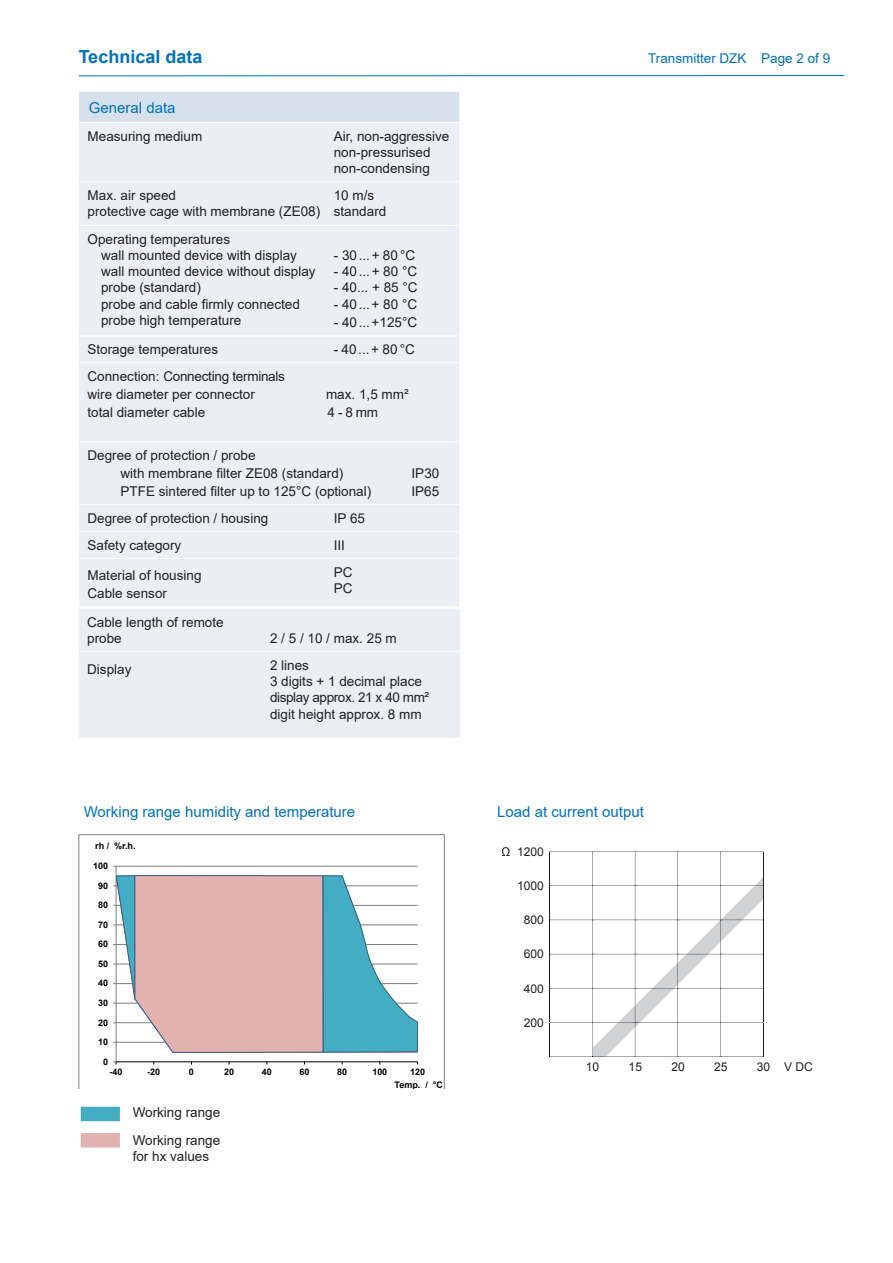
<style>
.page{position:relative;width:893px;height:1263px;background:#fff}
.page>*{position:absolute;margin:0;border:0;box-sizing:border-box;transform-origin:0 0}
.t1{font:700 18px "Arial";color:#0072bc}
.t2{font:15px "Arial";color:#0072bc}
.t3{font:13.5px/16.2px "Arial";color:#231f20}
.t4{font:13.5px "Arial";color:#0072bc}
.t5{font:12px "Arial";color:#231f20}
.t6{font:700 9px "Arial";color:#000001}
</style>
<div class="page">
<hr style="left:79px;top:75px;width:765px;height:1px;background:#0072bc">
<svg style="left:549px;top:851px;width:215px;height:206px"></svg>
<div style="left:81px;top:1107px;width:39px;height:14px;background:#43adc4"></div>
<div style="left:81px;top:1133px;width:39px;height:14px;background:#e2b1b0"></div>
<svg style="left:79px;top:834px;width:365px;height:255px"></svg>
<svg style="left:113px;top:874px;width:306px;height:179px"></svg>
<div style="left:79px;top:92px;width:380px;height:30px;background:#d6e1eb"></div>
<div style="left:79px;top:123px;width:380px;height:483px;background:#e9eff4"></div>
<hr style="left:79px;top:336px;width:246px;height:1px;background:#fff">
<hr style="left:325px;top:336px;width:134px;height:1px;background:#fff">
<hr style="left:79px;top:362px;width:246px;height:1px;background:#fff">
<hr style="left:325px;top:362px;width:134px;height:1px;background:#fff">
<hr style="left:79px;top:531px;width:246px;height:1px;background:#fff">
<hr style="left:325px;top:531px;width:134px;height:1px;background:#fff">
<hr style="left:79px;top:558px;width:246px;height:1px;background:#fff">
<hr style="left:325px;top:558px;width:134px;height:1px;background:#fff">
<hr style="left:79px;top:181px;width:246px;height:1px;background:#fff">
<hr style="left:325px;top:181px;width:134px;height:1px;background:#fff">
<hr style="left:79px;top:225px;width:246px;height:1px;background:#fff">
<hr style="left:325px;top:225px;width:134px;height:1px;background:#fff">
<hr style="left:79px;top:441px;width:246px;height:1px;background:#fff">
<hr style="left:325px;top:441px;width:134px;height:1px;background:#fff">
<hr style="left:79px;top:504px;width:246px;height:1px;background:#fff">
<hr style="left:325px;top:504px;width:134px;height:1px;background:#fff">
<div style="left:79px;top:608px;width:381px;height:130px;background:#e9eff4"></div>
<hr style="left:79px;top:651px;width:182px;height:1px;background:#fff">
<hr style="left:261px;top:651px;width:199px;height:1px;background:#fff">
<h1 class="t1" style="left:79px;top:44px;width:125px">Technical data</h1>
<p class="t2" style="left:89px;top:97px;width:88px">General data</p>
<p class="t3" style="left:88px;top:128px;width:116px">Measuring medium</p>
<p class="t3" style="left:334px;top:128px;width:117px">Air, non-aggressive non-pressurised non-condensing</p>
<p class="t3" style="left:88px;top:187px;width:234px">Max. air speed<br>protective cage with membrane (ZE08)</p>
<p class="t3" style="left:334px;top:187px;width:54px">10 m/s standard</p>
<p class="t3" style="left:101px;top:231px;width:216px;text-indent:-14px">Operating temperatures<br>wall mounted device with display wall mounted device without display probe (standard)<br>probe and cable firmly connected probe high temperature</p>
<p class="t3" style="left:334px;top:247px;width:83px">- 30...+ 80°C</p>
<p class="t3" style="left:334px;top:263px;width:85px">- 40...+ 80 °C</p>
<p class="t3" style="left:334px;top:279px;width:85px">- 40... + 85 °C</p>
<p class="t3" style="left:334px;top:296px;width:85px">- 40...+ 80 °C</p>
<p class="t3" style="left:334px;top:314px;width:85px">- 40...+125°C</p>
<p class="t3" style="left:88px;top:341px;width:132px">Storage temperatures</p>
<p class="t3" style="left:334px;top:341px;width:83px">- 40...+ 80°C</p>
<p class="t3" style="left:88px;top:367px;width:199px;line-height:18px">Connection: Connecting terminals wire diameter per connector</p>
<p class="t3" style="left:326px;top:386px;width:84px">max. 1,5 mm²</p>
<p class="t3" style="left:88px;top:404px;width:119px">total diameter cable</p>
<p class="t3" style="left:328px;top:404px;width:52px">4 - 8 mm</p>
<p class="t3" style="left:121px;top:446px;width:224px;line-height:18px;text-indent:-33px">Degree of protection / probe<br>with membrane filter ZE08 (standard)</p>
<p class="t3" style="left:412px;top:465px;width:29px">IP30</p>
<p class="t3" style="left:121px;top:483px;width:252px">PTFE sintered filter up to 125°C (optional)</p>
<p class="t3" style="left:412px;top:483px;width:29px">IP65</p>
<p class="t3" style="left:88px;top:510px;width:182px">Degree of protection / housing</p>
<p class="t3" style="left:334px;top:510px;width:33px">IP 65</p>
<p class="t3" style="left:88px;top:537px;width:95px">Safety category</p>
<p class="t3" style="left:334px;top:537px;width:13px">III</p>
<p class="t3" style="left:88px;top:566px;width:116px;line-height:18px">Material of housing<br>Cable sensor</p>
<p class="t3" style="left:334px;top:564px;width:20px">PC<br>PC</p>
<p class="t3" style="left:87px;top:614px;width:138px">Cable length of remote probe</p>
<p class="t3" style="left:270px;top:630px;width:128px">2 / 5 / 10 / max. 25 m</p>
<p class="t3" style="left:87px;top:661px;width:46px">Display</p>
<p class="t3" style="left:270px;top:657px;width:161px">2 lines<br>3 digits + 1 decimal place display approx. 21 x 40 mm² digit height approx. 8 mm</p>
<p class="t4" style="left:648px;top:49px;width:184px">Transmitter DZK Page 2 of 9</p>
<p class="t2" style="left:84px;top:801px;width:273px">Working range humidity and temperature</p>
<p class="t2" style="left:497px;top:802px;width:148px">Load at current output</p>
<p class="t6" style="left:95px;top:840px;width:42px">rh / %r.h.</p>
<p class="t6" style="left:93px;top:860px;width:17px">100</p>
<p class="t6" style="left:98px;top:879px;width:12px">90</p>
<p class="t6" style="left:98px;top:899px;width:12px">80</p>
<p class="t6" style="left:98px;top:918px;width:12px">70</p>
<p class="t6" style="left:98px;top:938px;width:12px">60</p>
<p class="t6" style="left:98px;top:957px;width:12px">50</p>
<p class="t6" style="left:98px;top:977px;width:12px">40</p>
<p class="t6" style="left:98px;top:996px;width:12px">30</p>
<p class="t6" style="left:98px;top:1016px;width:12px">20</p>
<p class="t6" style="left:98px;top:1035px;width:12px">10</p>
<p class="t6" style="left:103px;top:1055px;width:7px">0</p>
<p class="t6" style="left:110px;top:1066px;width:15px">-40</p>
<p class="t6" style="left:147px;top:1066px;width:15px">-20</p>
<p class="t6" style="left:189px;top:1066px;width:7px">0</p>
<p class="t6" style="left:224px;top:1066px;width:12px">20</p>
<p class="t6" style="left:262px;top:1066px;width:12px">40</p>
<p class="t6" style="left:299px;top:1066px;width:12px">60</p>
<p class="t6" style="left:337px;top:1066px;width:12px">80</p>
<p class="t6" style="left:372px;top:1066px;width:17px">100</p>
<p class="t6" style="left:410px;top:1066px;width:17px">120</p>
<p class="t3" style="left:133px;top:1099px;width:89px;line-height:27.3px">Working range<br>Working range</p>
<p class="t3" style="left:133px;top:1148px;width:78px">for hx values</p>
<p class="t6" style="left:394px;top:1078px;width:50px">Temp. / °C</p>
<p class="t5" style="left:501px;top:844px;width:44px">Ω 1200</p>
<p class="t5" style="left:517px;top:878px;width:28px">1000</p>
<p class="t5" style="left:524px;top:912px;width:22px">800</p>
<p class="t5" style="left:524px;top:946px;width:22px">600</p>
<p class="t5" style="left:524px;top:980px;width:22px">400</p>
<p class="t5" style="left:524px;top:1015px;width:22px">200</p>
<p class="t5" style="left:586px;top:1059px;width:15px">10</p>
<p class="t5" style="left:629px;top:1059px;width:15px">15</p>
<p class="t5" style="left:671px;top:1059px;width:15px">20</p>
<p class="t5" style="left:714px;top:1059px;width:15px">25</p>
<p class="t5" style="left:757px;top:1059px;width:58px">30 V DC</p>
</div>
